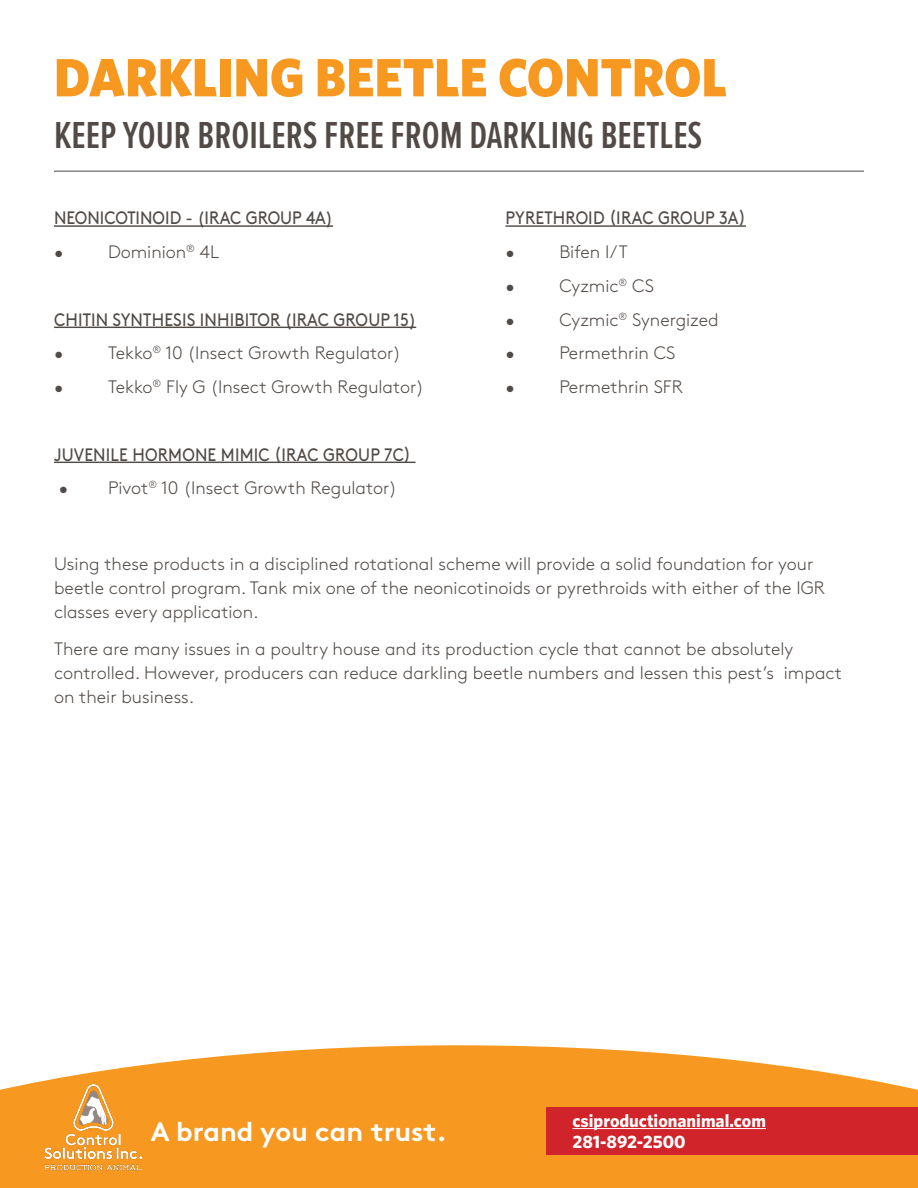
<style>
.page{position:relative;width:918px;height:1188px;background:#fff}
.page>*{position:absolute;margin:0;border:0;box-sizing:border-box;transform-origin:0 0}
.t1{font:900 54px "Whitney";color:#f79821;scale:.95 1}
.t2{font:600 39px "Proxima Nova Ex Cn";color:#524a47}
.t3{font:700 27px "Brown Pro";color:#fff}
.t4{font:300 18px/24px "Brown Pro";color:#514b47}
.t5{font:18px "Brown Pro";letter-spacing:.01em;color:#514b47;scale:.9 1}
.t6{font:700 18px "Whitney";color:#fff}
</style>
<div class="page">
<svg style="left:0;top:1045px;width:918px;height:143px;background:#f8a43c"></svg>
<div style="left:546px;top:1107px;width:372px;height:48px;background:#d1232a"></div>
<hr style="left:54px;top:171px;width:810px;height:1px;background:#514b47">
<hr style="left:54px;top:225px;width:279px;height:2px;background:#514b47">
<hr style="left:54px;top:327px;width:362px;height:1px;background:#514b47">
<hr style="left:54px;top:462px;width:362px;height:1px;background:#514b47">
<hr style="left:506px;top:225px;width:240px;height:2px;background:#514b47">
<hr style="left:572px;top:1128px;width:194px;height:1px;background:#fff">
<img style="left:44px;top:1085px;width:98px;height:87px">
<p class="t1" style="left:54px;top:41px;width:710px">DARKLING BEETLE CONTROL</p>
<p class="t2" style="left:54px;top:106px;width:650px">KEEP YOUR BROILERS FREE FROM DARKLING BEETLES</p>
<p class="t5" style="left:54px;top:204px;width:312px">NEONICOTINOID - (IRAC GROUP 4A)</p>
<p class="t4" style="left:54px;top:239px;width:11px">•</p>
<p class="t4" style="left:108px;top:239px;width:113px">Dominion<sup>®</sup> 4L</p>
<p class="t5" style="left:54px;top:306px;width:404px">CHITIN SYNTHESIS INHIBITOR (IRAC GROUP 15)</p>
<p class="t4" style="left:54px;top:340px;width:11px">•</p>
<p class="t4" style="left:108px;top:340px;width:295px">Tekko<sup>®</sup> 10 (Insect Growth Regulator)</p>
<p class="t4" style="left:54px;top:374px;width:11px">•</p>
<p class="t4" style="left:108px;top:374px;width:318px">Tekko<sup>®</sup> Fly G (Insect Growth Regulator)</p>
<p class="t5" style="left:54px;top:441px;width:398px">JUVENILE HORMONE MIMIC (IRAC GROUP 7C)</p>
<p class="t4" style="left:59px;top:475px;width:340px">• Pivot<sup>®</sup> 10 (Insect Growth Regulator)</p>
<p class="t5" style="left:506px;top:204px;width:269px">PYRETHROID (IRAC GROUP 3A)</p>
<p class="t4" style="left:505px;top:239px;width:11px">•</p>
<p class="t4" style="left:559px;top:239px;width:70px">Bifen I/T</p>
<p class="t4" style="left:505px;top:272px;width:11px">•</p>
<p class="t4" style="left:559px;top:272px;width:96px">Cyzmic<sup>®</sup> CS</p>
<p class="t4" style="left:505px;top:306px;width:11px">•</p>
<p class="t4" style="left:559px;top:306px;width:161px">Cyzmic<sup>®</sup> Synergized</p>
<p class="t4" style="left:505px;top:340px;width:11px">•</p>
<p class="t4" style="left:559px;top:340px;width:118px">Permethrin CS</p>
<p class="t4" style="left:505px;top:374px;width:11px">•</p>
<p class="t4" style="left:559px;top:374px;width:125px">Permethrin SFR</p>
<p class="t4" style="left:54px;top:550px;width:773px">Using these products in a disciplined rotational scheme will provide a solid foundation for your beetle control program. Tank mix one of the neonicotinoids or pyrethroids with either of the IGR classes every application.</p>
<p class="t4" style="left:54px;top:636px;width:790px">There are many issues in a poultry house and its production cycle that cannot be absolutely controlled. However, producers can reduce darkling beetle numbers and lessen this pest’s impact on their business.</p>
<p class="t3" style="left:151px;top:1110px;width:297px">A brand you can trust.</p>
<p class="t6" style="left:572px;top:1108px;width:195px">csiproductionanimal.com</p>
<p class="t6" style="left:572px;top:1130px;width:115px">281-892-2500</p>
</div>
